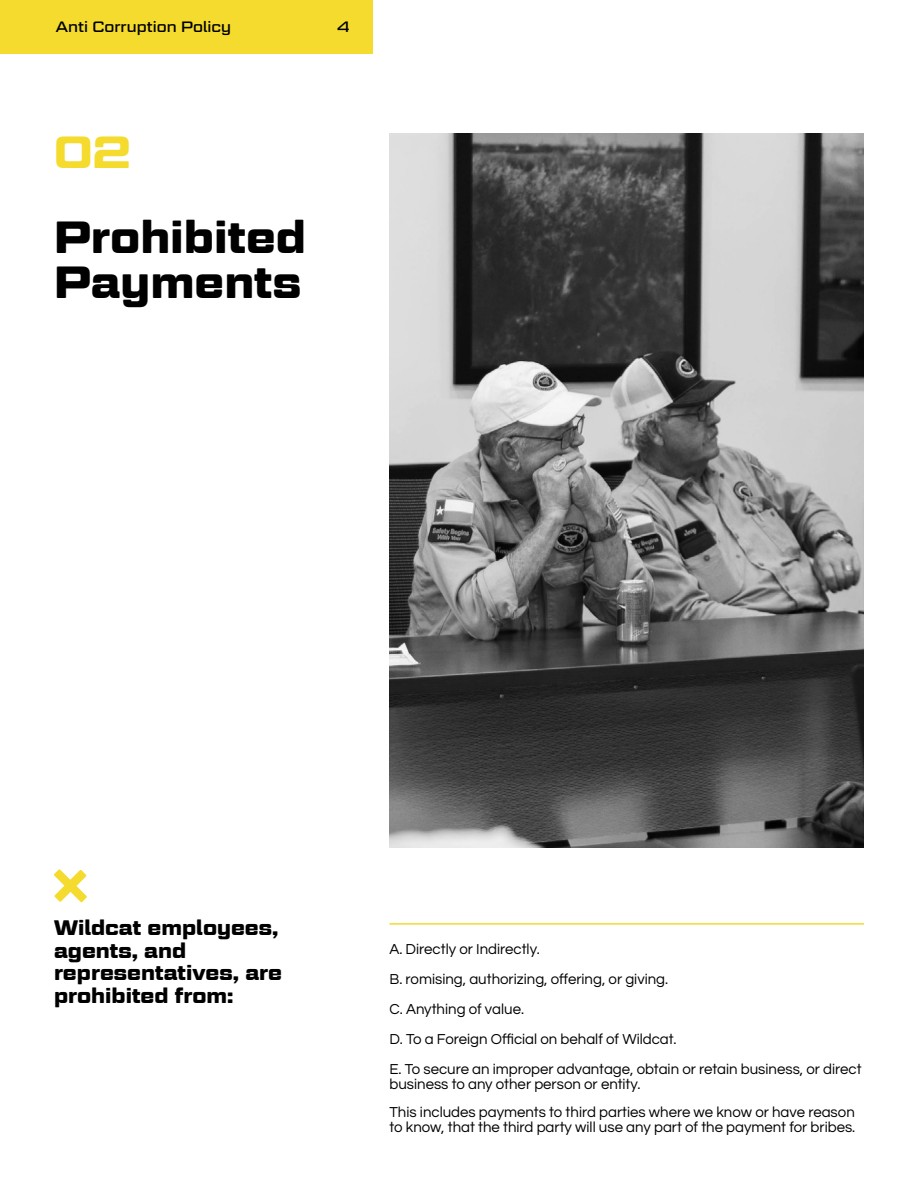
<style>
.page{position:relative;width:918px;height:1188px;background:#fff}
.page>*{position:absolute;margin:0;border:0;box-sizing:border-box;transform-origin:0 0}
.t1{font:700 45px/45px "Geom Graphic";color:#000}
.t2{font:700 45px "Geom Graphic";color:#f4db2d}
.t3{font:700 21px/22.5px "Geom Graphic";color:#000}
.t4{font:15px/30px "Questrial";color:#000}
.t5{font:15px "Geom Graphic";color:#000}
</style>
<div class="page">
<div style="left:0;top:0;width:373px;height:54px;background:#f4db2d"></div>
<svg style="left:54px;top:869px;width:33px;height:33px"></svg>
<hr style="left:389px;top:923px;width:475px;height:2px;background:#f4db2d">
<img style="left:389px;top:133px;width:475px;height:714px">
<p class="t5" style="left:56px;top:17px;width:177px">Anti Corruption Policy</p>
<p class="t5" style="left:337px;top:17px;width:14px">4</p>
<h1 class="t2" style="left:54px;top:125px;width:79px">02</h1>
<h1 class="t1" style="left:54px;top:214px;width:254px">Prohibited<br>Payments</h1>
<h2 class="t3" style="left:54px;top:916px;width:230px">Wildcat employees, agents, and representatives, are prohibited from:</h2>
<p class="t4" style="left:389px;top:934px;width:474px">A. Directly or Indirectly.<br>B. romising, authorizing, offering, or giving.<br>C. Anything of value.<br>D. To a Foreign Official on behalf of Wildcat.<br>E. To secure an improper advantage, obtain or retain business, or direct</p>
<p class="t4" style="left:389px;top:1070px;width:467px;line-height:28.5px">business to any other person or entity.<br>This includes payments to third parties where we know or have reason</p>
<p class="t4" style="left:389px;top:1113px;width:467px">to know, that the third party will use any part of the payment for bribes.</p>
</div>
